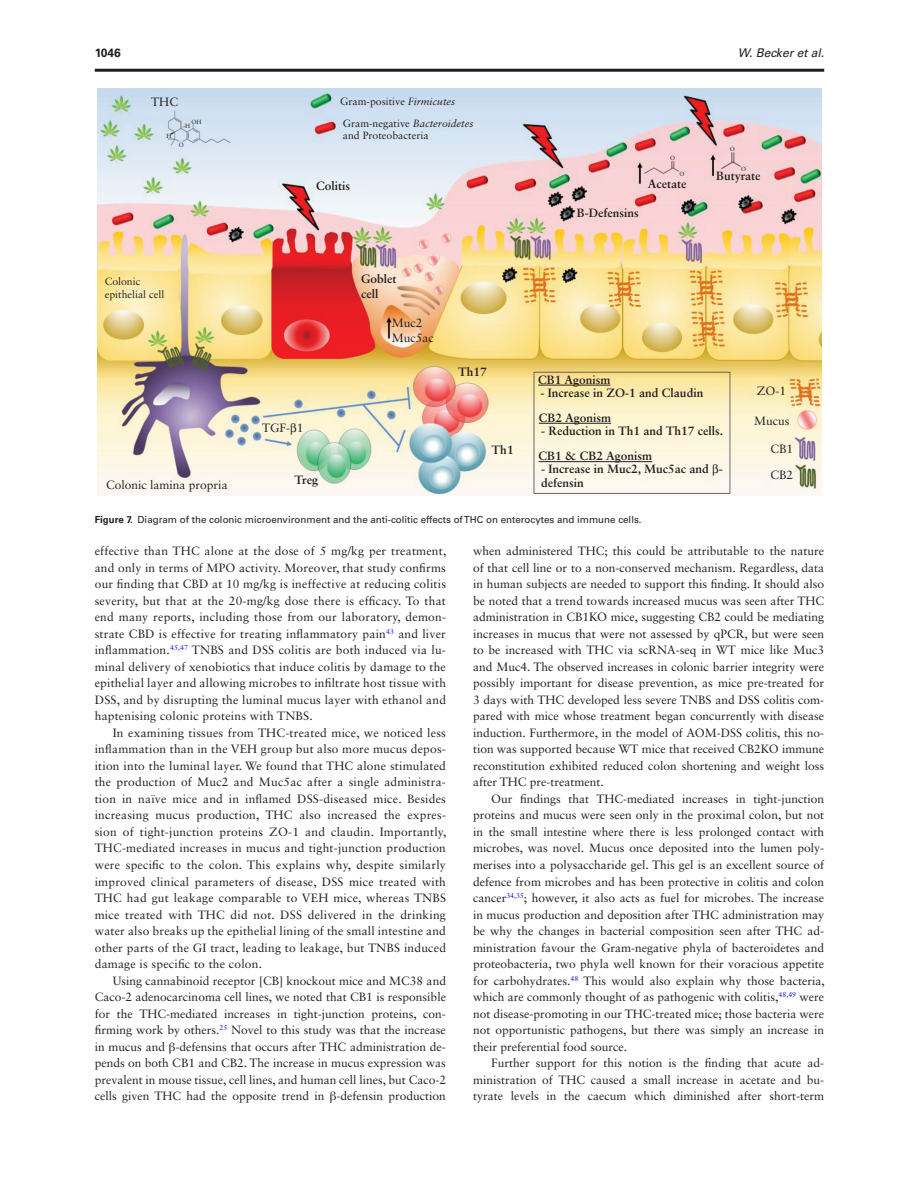
<style>
.page{position:relative;width:919px;height:1187px;background:#fff}
.page>*{position:absolute;margin:0;border:0;box-sizing:border-box;transform-origin:0 0}
.t1{font:12px/16.5px "Sabon LT Std";color:#231f20;text-align:justify}
.t2{font:700 12px/14.4px "Sabon LT Std";color:#231f20}
.t3{font:italic 12px "Univers LT Std";color:#231f20}
.t4{font:700 12px "Univers LT Std";color:#231f20}
.t5{font:10.5px/21.6px "Sabon LT Std";color:#231f20}
.t6{font:9.75px "Univers LT Std";color:#231f20}
.t7{font:6px "Sabon LT Std";color:#231f20}
.s1{font-style:italic}
.s2{font-weight:700}
.s3{font-family:"Gandhari Unicode"}
</style>
<div class="page">
<hr style="left:95px;top:69px;width:729px;height:3px;background:#231f20">
<img style="left:98px;top:89px;width:723px;height:406px">
<hr style="left:538px;top:385px;width:72px;height:1px;background:#231f20">
<hr style="left:538px;top:423px;width:73px;height:1px;background:#231f20">
<hr style="left:538px;top:461px;width:114px;height:1px;background:#231f20">
<svg style="left:713px;top:464px;width:5px;height:11px"></svg>
<svg style="left:291px;top:422px;width:5px;height:12px"></svg>
<p class="t4" style="left:95px;top:45px;width:27px">1046</p>
<p class="t3" style="left:737px;top:45px;width:88px">W. Becker et al.</p>
<p class="t1" style="left:151px;top:94px;width:28px">THC</p>
<p class="t5" style="left:340px;top:90px;width:135px">Gram-positive <span class="s1">Firmicutes<br></span>Gram-negative <span class="s1">Bacteroidetes</span></p>
<p class="t5" style="left:343px;top:125px;width:87px">and Proteobacteria</p>
<p class="t7" style="left:191px;top:118px;width:12px">OH</p>
<p class="t7" style="left:185px;top:122px;width:7px">H</p>
<p class="t7" style="left:166px;top:132px;width:7px">H</p>
<p class="t7" style="left:179px;top:141px;width:6px">O</p>
<p class="t5" style="left:105px;top:275px;width:61px;line-height:12.6px">Colonic epithelial cell</p>
<p class="t1" style="left:106px;top:476px;width:123px">Colonic lamina propria</p>
<p class="t2" style="left:316px;top:178px;width:36px">Colitis</p>
<p class="t1" style="left:262px;top:419px;width:43px">TGF- 1</p>
<p class="t2" style="left:294px;top:472px;width:25px">Treg</p>
<p class="t2" style="left:361px;top:271px;width:37px">Goblet cell</p>
<p class="t1" style="left:392px;top:316px;width:43px;line-height:14.4px">Muc2<br>Muc5ac</p>
<p class="t2" style="left:458px;top:365px;width:30px">Th17</p>
<p class="t2" style="left:491px;top:442px;width:24px">Th1</p>
<p class="t2" style="left:576px;top:205px;width:64px">B-Defensins</p>
<p class="t7" style="left:670px;top:154px;width:6px">O</p>
<p class="t7" style="left:679px;top:170px;width:6px">O</p>
<p class="t2" style="left:648px;top:176px;width:40px">Acetate</p>
<p class="t7" style="left:730px;top:146px;width:6px">O</p>
<p class="t7" style="left:741px;top:165px;width:6px">O</p>
<p class="t2" style="left:716px;top:168px;width:46px">Butyrate</p>
<p class="t2" style="left:538px;top:372px;width:74px">CB1 Agonism</p>
<p class="t2" style="left:538px;top:410px;width:74px">CB2 Agonism</p>
<p class="t2" style="left:538px;top:449px;width:115px">CB1 &amp; CB2 Agonism</p>
<p class="t2" style="left:540px;top:385px;width:164px">- Increase in ZO-1 and Claudin</p>
<p class="t2" style="left:541px;top:424px;width:183px">- Reduction in Th1 and Th17 cells.</p>
<p class="t2" style="left:541px;top:461px;width:183px">- Increase in Muc2, Muc5ac and - defensin</p>
<p class="t1" style="left:756px;top:382px;width:31px">ZO-1</p>
<p class="t1" style="left:754px;top:412px;width:37px">Mucus</p>
<p class="t1" style="left:770px;top:436px;width:24px;line-height:25.8px">CB1<br>CB2</p>
<p class="t6" style="left:95px;top:513px;width:548px"><span class="s2">Figure 7.</span> Diagram of the colonic microenvironment and the anti-colitic effects of THC on enterocytes and immune cells.</p>
<p class="t1" style="left:95px;top:542px;width:353px">effective than THC alone at the dose of 5 mg/kg per treatment, and only in terms of MPO activity. Moreover, that study confirms our finding that CBD at 10 mg/kg is ineffective at reducing colitis severity, but that at the 20-mg/kg dose there is efficacy. To that end many reports, including those from our laboratory, demon&shy;strate CBD is effective for treating inflammatory pain<sup>43</sup> and liver inflammation.<sup>45</sup><sup>,</sup><sup>47</sup> TNBS and DSS colitis are both induced via lu&shy;minal delivery of xenobiotics that induce colitis by damage to the epithelial layer and allowing microbes to infiltrate host tissue with DSS, and by disrupting the luminal mucus layer with ethanol and haptenising colonic proteins with TNBS.</p>
<p class="t1" style="left:95px;top:724px;width:353px;text-indent:18px">In examining tissues from THC-treated mice, we noticed less inflammation than in the VEH group but also more mucus depos&shy;ition into the luminal layer. We found that THC alone stimulated the production of Muc2 and Muc5ac after a single administra&shy;tion in naïve mice and in inflamed DSS-diseased mice. Besides increasing mucus production, THC also increased the expres&shy;sion of tight-junction proteins ZO-1 and claudin. Importantly, THC-mediated increases in mucus and tight-junction production were specific to the colon. This explains why, despite similarly improved clinical parameters of disease, DSS mice treated with THC had gut leakage comparable to VEH mice, whereas TNBS mice treated with THC did not. DSS delivered in the drinking water also breaks up the epithelial lining of the small intestine and other parts of the GI tract, leading to leakage, but TNBS induced damage is specific to the colon.</p>
<p class="t1" style="left:95px;top:971px;width:353px;text-indent:18px">Using cannabinoid receptor [CB] knockout mice and MC38 and Caco-2 adenocarcinoma cell lines, we noted that CB1 is responsible for the THC-mediated increases in tight-junction proteins, con&shy;firming work by others.<sup>25</sup> Novel to this study was that the increase in mucus and <span class="s3">β</span>-defensins that occurs after THC administration de&shy;pends on both CB1 and CB2. The increase in mucus expression was prevalent in mouse tissue, cell lines, and human cell lines, but Caco-2 cells given THC had the opposite trend in <span class="s3">β</span>-defensin production</p>
<p class="t1" style="left:473px;top:542px;width:353px">when administered THC; this could be attributable to the nature of that cell line or to a non-conserved mechanism. Regardless, data in human subjects are needed to support this finding. It should also be noted that a trend towards increased mucus was seen after THC administration in CB1KO mice, suggesting CB2 could be mediating increases in mucus that were not assessed by qPCR, but were seen to be increased with THC via scRNA-seq in WT mice like Muc3 and Muc4. The observed increases in colonic barrier integrity were possibly important for disease prevention, as mice pre-treated for 3 days with THC developed less severe TNBS and DSS colitis com&shy;pared with mice whose treatment began concurrently with disease induction. Furthermore, in the model of AOM-DSS colitis, this no&shy;tion was supported because WT mice that received CB2KO immune reconstitution exhibited reduced colon shortening and weight loss after THC pre-treatment.</p>
<p class="t1" style="left:473px;top:790px;width:353px;text-indent:18px">Our findings that THC-mediated increases in tight-junction proteins and mucus were seen only in the proximal colon, but not in the small intestine where there is less prolonged contact with microbes, was novel. Mucus once deposited into the lumen poly&shy;merises into a polysaccharide gel. This gel is an excellent source of defence from microbes and has been protective in colitis and colon cancer<sup>34</sup><sup>,</sup><sup>35</sup>; however, it also acts as fuel for microbes. The increase in mucus production and deposition after THC administration may be why the changes in bacterial composition seen after THC ad&shy;ministration favour the Gram-negative phyla of bacteroidetes and proteobacteria, two phyla well known for their voracious appetite for carbohydrates.<sup>48</sup> This would also explain why those bacteria, which are commonly thought of as pathogenic with colitis,<sup>48</sup><sup>,</sup><sup>49</sup> were not disease-promoting in our THC-treated mice; those bacteria were not opportunistic pathogens, but there was simply an increase in their preferential food source.</p>
<p class="t1" style="left:473px;top:1054px;width:353px;text-indent:18px">Further support for this notion is the finding that acute ad&shy;ministration of THC caused a small increase in acetate and bu&shy;tyrate levels in the caecum which diminished after short-term</p>
</div>
